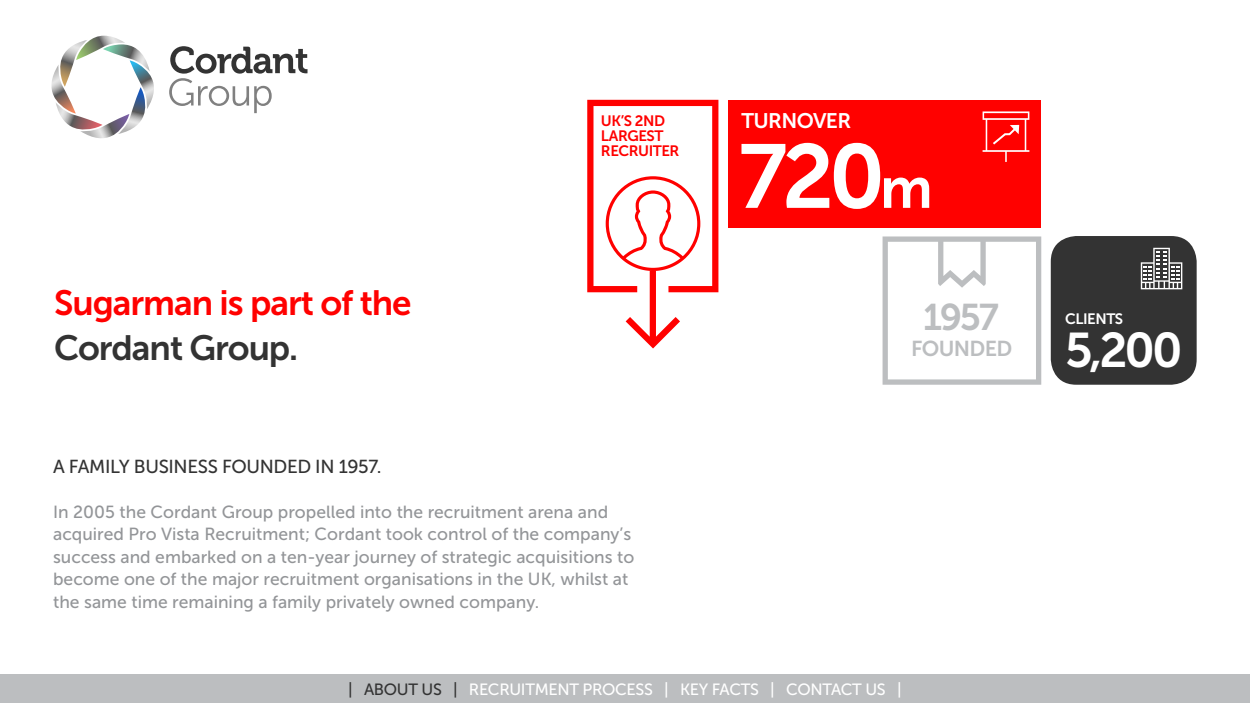
<style>
.page{position:relative;width:1250px;height:703px;background:#fff}
.page>*{position:absolute;margin:0;border:0;box-sizing:border-box;transform-origin:0 0}
.t1{font:90px "Museo Sans 700";color:#fff}
.t2{font:48.5px "Museo Sans 700";color:#fff}
.t3{font:37px "Museo Sans 700";color:#bcbec0}
.subs{font:35px/45px "Museo Sans 700";letter-spacing:-.03em;color:#ff0100}
.t4{font:21.5px "Museo Sans 700";letter-spacing:-.03em;color:#bcbec0}
.t5{font:21px "Museo Sans 700";letter-spacing:-.03em;color:#fff}
.CAPS{font:18.75px "Museo Sans 500";letter-spacing:-.02em;color:#333}
.body{font:17.5px/22.5px "Museo Sans 500";color:#939598}
.CONTENTS{font:16.25px "Museo Sans 500";letter-spacing:-.02em;color:#fff}
.t6{font:15px/15px "Museo Sans 700";letter-spacing:-.03em;color:#ff0100}
.t7{font:15px "Museo Sans 700";letter-spacing:-.03em;color:#fff}
.s1{color:#333}
.s2{font-size:58px}
</style>
<div class="page">
<div style="left:728px;top:100px;width:313px;height:127px;background:#ff0100"></div>
<svg style="left:983px;top:111px;width:46px;height:51px"></svg>
<svg style="left:587px;top:100px;width:131px;height:248px"></svg>
<svg style="left:883px;top:236px;width:158px;height:148px"></svg>
<div style="left:1051px;top:236px;width:146px;height:148px;background:#333;border-radius:26px"></div>
<svg style="left:1141px;top:248px;width:41px;height:41px"></svg>
<svg style="left:51px;top:36px;width:257px;height:102px"></svg>
<div style="left:0;top:674px;width:1250px;height:28px;background:#bcbec0"></div>
<p class="subs" style="left:54px;top:280px;width:359px">Sugarman is part of the<br><span class="s1">Cordant Group.</span></p>
<p class="t6" style="left:601px;top:114px;width:80px">UK’S 2ND<br>LARGEST<br>RECRUITER</p>
<p class="CAPS" style="left:53px;top:456px;width:330px">A FAMILY BUSINESS FOUNDED IN 1957.</p>
<p class="body" style="left:53px;top:500px;width:583px">In 2005 the Cordant Group propelled into the recruitment arena and acquired Pro Vista Recruitment; Cordant took control of the company’s success and embarked on a ten-year journey of strategic acquisitions to become one of the major recruitment organisations in the UK, whilst at the same time remaining a family privately owned company.</p>
<p class="t5" style="left:741px;top:109px;width:111px">TURNOVER</p>
<p class="t1" style="left:738px;top:127px;width:196px">720<span class="s2">m</span></p>
<p class="t3" style="left:923px;top:296px;width:77px">1957</p>
<p class="t4" style="left:911px;top:336px;width:103px">FOUNDED</p>
<p class="CONTENTS" style="left:348px;top:680px;width:555px"><span class="s1">| ABOUT US |</span> RECRUITMENT PROCESS | KEY FACTS | CONTACT US |</p>
<p class="t7" style="left:1065px;top:310px;width:60px">CLIENTS</p>
<p class="t2" style="left:1065px;top:323px;width:119px">5,200</p>
</div>
